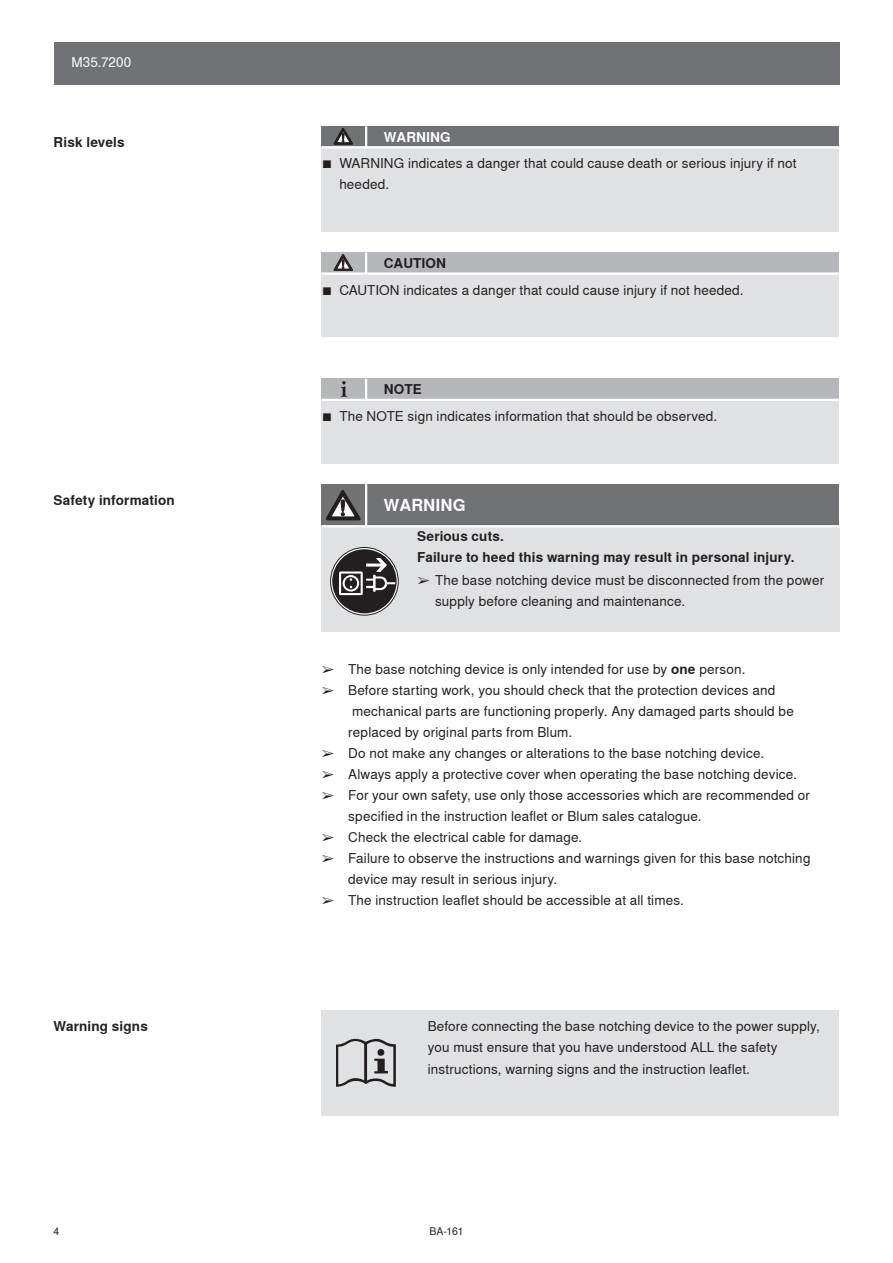
<style>
.page{position:relative;width:893px;height:1263px;background:#fff}
.page>*{position:absolute;margin:0;border:0;box-sizing:border-box;transform-origin:0 0}
.t1{font:700 16.5px "Nimbus Sans Global";color:#fff}
.t2{font:13.5px/21px "Nimbus Sans Global";letter-spacing:.01em;color:#231f20}
.t3{font:700 13.5px/21px "Nimbus Sans Global";letter-spacing:.01em;color:#231f20}
.t4{font:13.5px "Nimbus Sans Global";letter-spacing:.005em;color:#fff}
.t5{font:700 13.5px "Nimbus Sans Global";color:#fff}
.t6{font:10.5px "Nimbus Sans Global";color:#231f20}
.s1{font-weight:700}
</style>
<div class="page">
<div style="left:54px;top:42px;width:785px;height:42px;background:#717275"></div>
<div style="left:321px;top:379px;width:518px;height:21px;background:#b6b7bb"></div>
<div style="left:321px;top:126px;width:518px;height:21px;background:#717275"></div>
<div style="left:321px;top:484px;width:518px;height:42px;background:#717275"></div>
<div style="left:321px;top:1010px;width:518px;height:106px;background:#e0e1e3"></div>
<div style="left:321px;top:526px;width:90px;height:105px;background:#e0e1e3"></div>
<div style="left:321px;top:253px;width:518px;height:21px;background:#b6b7bb"></div>
<div style="left:321px;top:400px;width:518px;height:63px;background:#e0e1e3"></div>
<div style="left:321px;top:147px;width:518px;height:85px;background:#e0e1e3"></div>
<div style="left:408px;top:526px;width:431px;height:105px;background:#e0e1e3"></div>
<div style="left:321px;top:274px;width:518px;height:63px;background:#e0e1e3"></div>
<svg style="left:334px;top:128px;width:19px;height:16px"></svg>
<svg style="left:341px;top:381px;width:6px;height:16px"></svg>
<svg style="left:336px;top:1039px;width:60px;height:48px"></svg>
<svg style="left:326px;top:490px;width:34px;height:30px"></svg>
<svg style="left:331px;top:547px;width:67px;height:68px"></svg>
<div style="left:330px;top:547px;width:68px;height:68px;border:1px solid #231f20;border-radius:50%"></div>
<div style="left:332px;top:549px;width:65px;height:64px;background:#231f20;border-radius:50%"></div>
<svg style="left:339px;top:558px;width:56px;height:37px"></svg>
<svg style="left:334px;top:254px;width:19px;height:17px"></svg>
<hr style="left:365px;top:126px;width:2px;height:21px;background:#fff">
<hr style="left:321px;top:146px;width:518px;height:2px;background:#fff">
<hr style="left:321px;top:399px;width:518px;height:2px;background:#fff">
<hr style="left:365px;top:379px;width:2px;height:21px;background:#fff">
<hr style="left:365px;top:484px;width:2px;height:42px;background:#fff">
<hr style="left:321px;top:525px;width:522px;height:2px;background:#fff">
<hr style="left:321px;top:272px;width:518px;height:3px;background:#fff">
<hr style="left:365px;top:253px;width:2px;height:21px;background:#fff">
<p class="t4" style="left:71px;top:52px;width:61px">M35.7200</p>
<p class="t3" style="left:54px;top:132px;width:73px">Risk levels</p>
<p class="t3" style="left:54px;top:490px;width:123px">Safety information</p>
<p class="t5" style="left:384px;top:127px;width:68px">WARNING</p>
<p class="t2" style="left:339px;top:152px;width:459px;text-indent:-18px">■ WARNING indicates a danger that could cause death or serious injury if not heeded.</p>
<p class="t3" style="left:384px;top:252px;width:64px">CAUTION</p>
<p class="t2" style="left:321px;top:279px;width:424px">■ CAUTION indicates a danger that could cause injury if not heeded.</p>
<p class="t3" style="left:384px;top:379px;width:39px">NOTE</p>
<p class="t2" style="left:321px;top:405px;width:397px">■ The NOTE sign indicates information that should be observed.</p>
<p class="t1" style="left:384px;top:493px;width:83px">WARNING</p>
<p class="t3" style="left:417px;top:526px;width:379px">Serious cuts.<br>Failure to heed this warning may result in personal injury.</p>
<p class="t2" style="left:435px;top:569px;width:391px;text-indent:-18px">➢ The base notching device must be disconnected from the power supply before cleaning and maintenance.</p>
<p class="t2" style="left:321px;top:658px;width:425px">➢ The base notching device is only intended for use by <span class="s1">one</span> person.</p>
<p class="t2" style="left:348px;top:679px;width:447px;text-indent:-27px">➢ Before starting work, you should check that the protection devices and mechanical parts are functioning properly. Any damaged parts should be replaced by original parts from Blum.</p>
<p class="t2" style="left:321px;top:742px;width:444px">➢ Do not make any changes or alterations to the base notching device.</p>
<p class="t2" style="left:321px;top:763px;width:477px">➢ Always apply a protective cover when operating the base notching device.</p>
<p class="t2" style="left:348px;top:784px;width:463px;text-indent:-27px">➢ For your own safety, use only those accessories which are recommended or specified in the instruction leaflet or Blum sales catalogue.</p>
<p class="t2" style="left:321px;top:826px;width:262px">➢ Check the electrical cable for damage.</p>
<p class="t2" style="left:348px;top:847px;width:464px;text-indent:-27px">➢ Failure to observe the instructions and warnings given for this base notching device may result in serious injury.</p>
<p class="t2" style="left:321px;top:889px;width:364px">➢ The instruction leaflet should be accessible at all times.</p>
<p class="t3" style="left:54px;top:1016px;width:96px">Warning signs</p>
<p class="t2" style="left:428px;top:1015px;width:394px">Before connecting the base notching device to the power supply, you must ensure that you have understood ALL the safety instructions, warning signs and the instruction leaflet.</p>
<p class="t6" style="left:54px;top:1224px;width:7px">4</p>
<p class="t6" style="left:429px;top:1224px;width:36px">BA-161</p>
</div>
